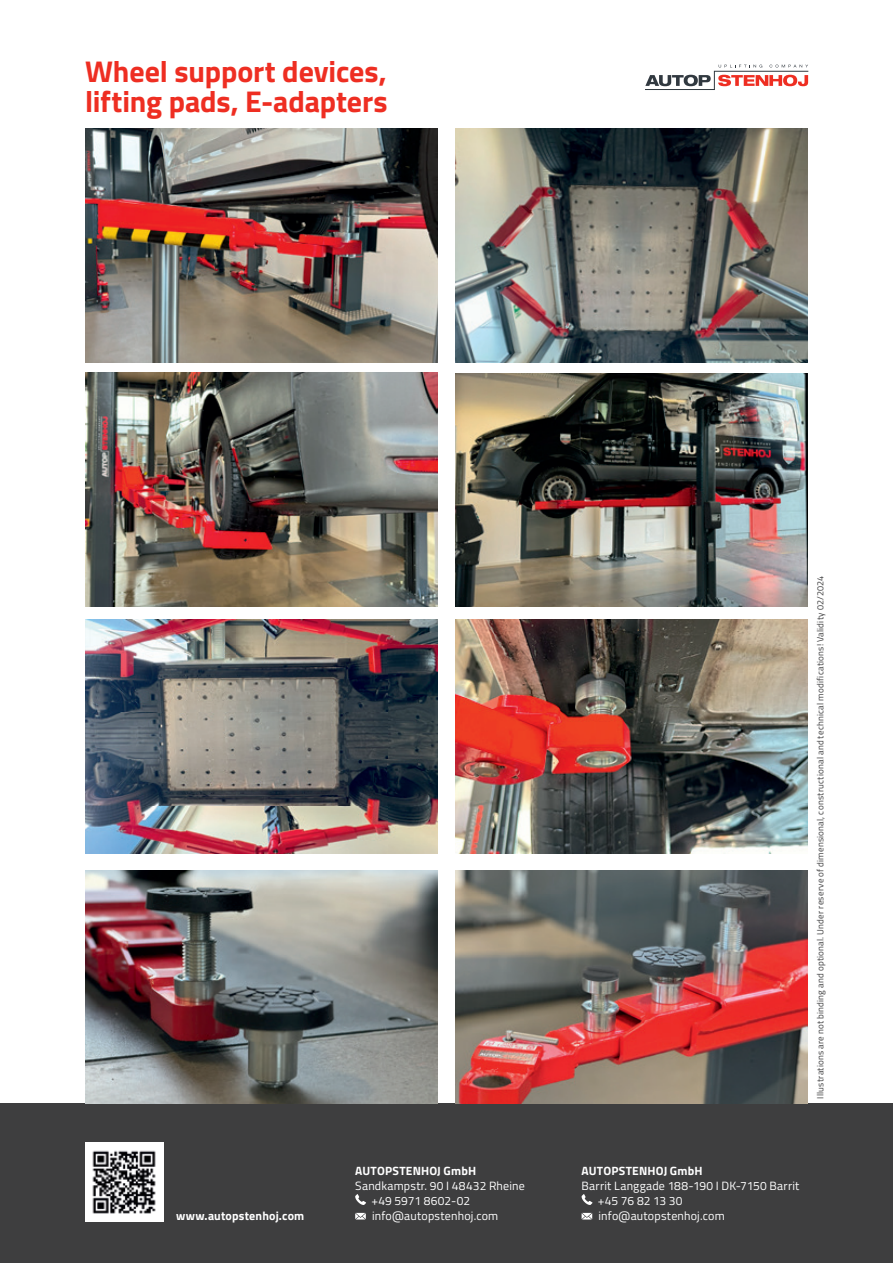
<style>
.page{position:relative;width:893px;height:1263px;background:#fff}
.page>*{position:absolute;margin:0;border:0;box-sizing:border-box;transform-origin:0 0}
.t1{font:700 30px/30px "Titillium Web";letter-spacing:-.005em;color:#ee2e22}
.t2{font:12px/15px "Titillium Web";letter-spacing:.015em;color:#fff}
.t3{font:700 12px "Titillium Web";letter-spacing:.015em;color:#fff}
.t4{font:9px "Titillium Web";letter-spacing:.025em;color:#3e3e3f}
</style>
<div class="page">
<div style="left:0;top:1103px;width:893px;height:160px;background:#3e3e3f"></div>
<svg style="left:582px;top:1194px;width:10px;height:11px"></svg>
<svg style="left:582px;top:1213px;width:10px;height:6px"></svg>
<svg style="left:355px;top:1194px;width:11px;height:11px"></svg>
<svg style="left:355px;top:1213px;width:11px;height:6px"></svg>
<img style="left:455px;top:374px;width:353px;height:233px">
<img style="left:85px;top:128px;width:353px;height:234px">
<img style="left:455px;top:128px;width:353px;height:234px">
<img style="left:85px;top:373px;width:353px;height:233px">
<img style="left:85px;top:620px;width:353px;height:233px">
<img style="left:455px;top:620px;width:353px;height:233px">
<img style="left:85px;top:870px;width:353px;height:233px">
<img style="left:455px;top:870px;width:353px;height:233px">
<img style="left:85px;top:1143px;width:79px;height:78px">
<svg style="left:645px;top:65px;width:164px;height:25px"></svg>
<h1 class="t1" style="left:85px;top:54px;width:304px">Wheel support devices, lifting pads, E-adapters</h1>
<p class="t3" style="left:176px;top:1206px;width:130px">www.autopstenhoj.com</p>
<p class="t3" style="left:355px;top:1161px;width:122px">AUTOPSTENHOJ GmbH</p>
<p class="t2" style="left:371px;top:1177px;width:155px;text-indent:-16px">Sandkampstr. 90 I 48432 Rheine +49 5971 8602-02 info@autopstenhoj.com</p>
<p class="t4" style="left:814px;top:1098px;width:525px;rotate:-90deg">Illustrations are not binding and optional. Under reserve of dimensional, constructional and technical modifications! Validity 02/2024</p>
<p class="t3" style="left:582px;top:1161px;width:122px">AUTOPSTENHOJ GmbH</p>
<p class="t2" style="left:598px;top:1177px;width:203px;text-indent:-16px">Barrit Langgade 188-190 I DK-7150 Barrit +45 76 82 13 30 info@autopstenhoj.com</p>
</div>
